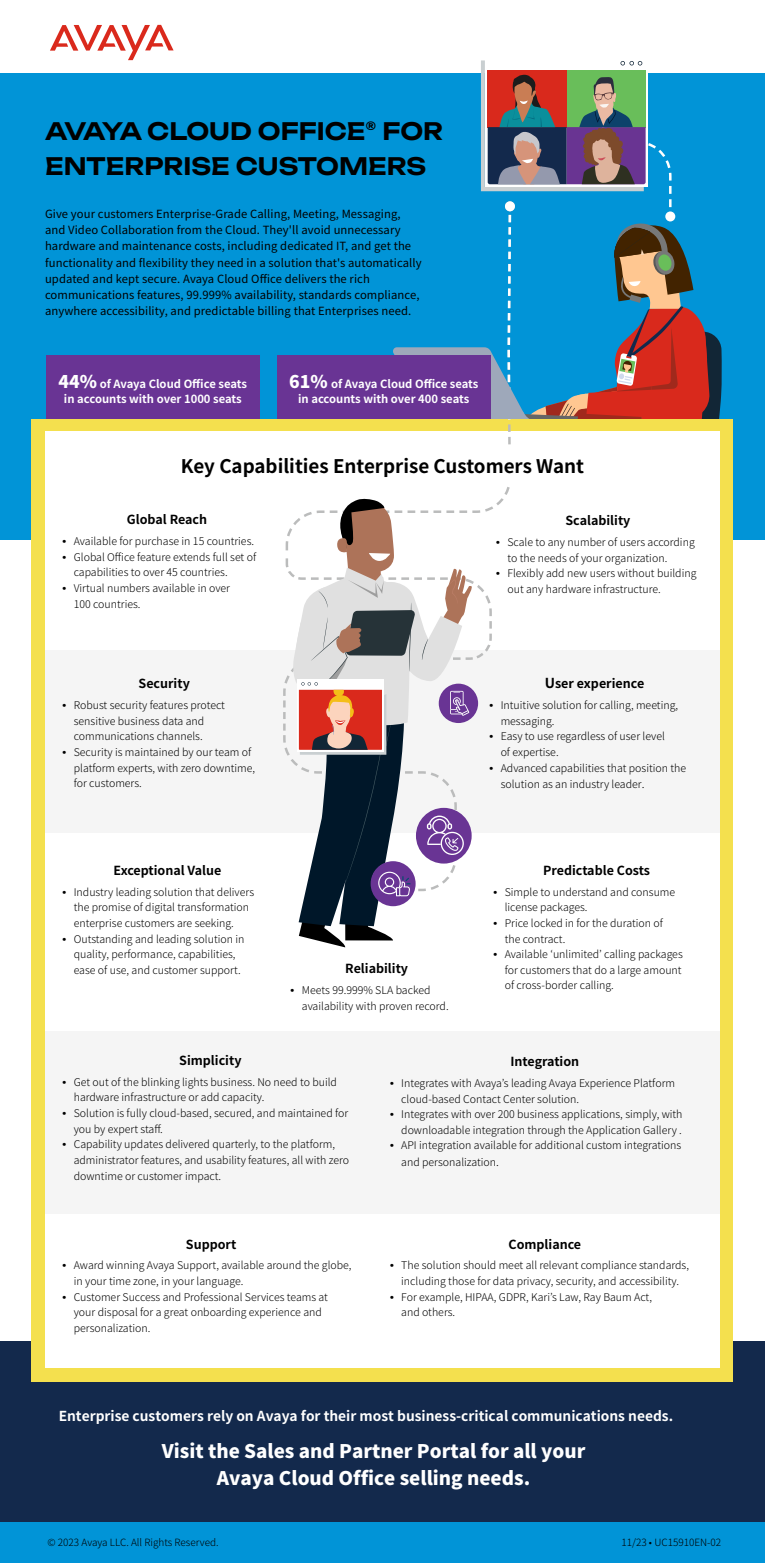
<style>
.page{position:relative;width:765px;height:1563px;background:#fff}
.page>*{position:absolute;margin:0;border:0;box-sizing:border-box;transform-origin:0 0}
.t1{font:600 23.75px/35.5px "Unbounded";color:#000}
.t2{font:900 18.75px/26.2px "Noto Sans JP";color:#fff;text-align:center}
.t3{font:700 18.75px "Noto Sans JP";color:#000}
.t4{font:700 13.75px "Noto Sans JP";color:#fff}
.t5{font:700 12.5px "Noto Sans JP";color:#000}
.t6{font:11.25px/16.2px "Noto Sans JP";letter-spacing:.01em;color:#000}
.t7{font:700 11.25px/15px "Noto Sans JP";color:#fff;text-align:center}
.t8{font:300 10.62px/15.6px "Noto Sans JP";color:#000}
.t9{font:300 10px "Noto Sans JP";color:#000}
.s1{font-weight:900;font-size:17.5px}
.s2{font-family:"Arial";font-weight:700}
.s3{font-size:13.75px}
.s4{font-size:11.25px}
</style>
<div class="page">
<div style="left:0;top:74px;width:765px;height:466px;background:#0194d7"></div>
<div style="left:0;top:1341px;width:765px;height:221px;background:#13294c"></div>
<div style="left:32px;top:419px;width:701px;height:962px;background:#f4e04e"></div>
<div style="left:45px;top:431px;width:675px;height:219px;background:#fff"></div>
<div style="left:45px;top:650px;width:675px;height:183px;background:#f5f5f5"></div>
<div style="left:45px;top:832px;width:675px;height:199px;background:#fff"></div>
<div style="left:45px;top:1031px;width:675px;height:183px;background:#f5f5f5"></div>
<div style="left:45px;top:1214px;width:675px;height:153px;background:#fff"></div>
<div style="left:0;top:1522px;width:765px;height:40px;background:#0194d7"></div>
<svg style="left:283px;top:487px;width:227px;height:460px"></svg>
<svg style="left:50px;top:25px;width:124px;height:35px"></svg>
<svg style="left:392px;top:60px;width:330px;height:385px"></svg>
<div style="left:46px;top:355px;width:213px;height:63px;background:#693494"></div>
<div style="left:277px;top:355px;width:214px;height:63px;background:#693494"></div>
<h1 class="t1" style="left:45px;top:111px;width:400px">AVAYA CLOUD OFFICE<sup>®</sup> FOR<br>ENTERPRISE CUSTOMERS</h1>
<p class="t6" style="left:45px;top:206px;width:378px">Give your customers Enterprise-Grade Calling, Meeting, Messaging, and Video Collaboration from the Cloud. They'll avoid unnecessary hardware and maintenance costs, including dedicated IT, and get the functionality and flexibility they need in a solution that's automatically updated and kept secure. Avaya Cloud Office delivers the rich communications features, 99.999% availability, standards compliance, anywhere accessibility, and predictable billing that Enterprises need.</p>
<p class="t7" style="left:59px;top:377px;width:190px"><span class="s1">44%</span> of Avaya Cloud Office seats in accounts with over 1000 seats</p>
<p class="t7" style="left:289px;top:377px;width:191px"><span class="s1">61%</span> of Avaya Cloud Office seats in accounts with over 400 seats</p>
<h2 class="t3" style="left:181px;top:455px;width:405px">Key Capabilities Enterprise Customers Want</h2>
<p class="t5" style="left:127px;top:513px;width:82px">Global Reach</p>
<p class="t8" style="left:63px;top:533px;width:193px"><span class="s2">•</span> Available for purchase in 15 countries.</p>
<p class="t8" style="left:74px;top:549px;width:184px;text-indent:-11px"><span class="s2">•</span> Global Office feature extends full set of capabilities to over 45 countries.</p>
<p class="t8" style="left:74px;top:580px;width:158px;text-indent:-11px"><span class="s2">•</span> Virtual numbers available in over<br>100 countries.</p>
<p class="t5" style="left:139px;top:677px;width:53px">Security</p>
<p class="t8" style="left:74px;top:697px;width:153px;text-indent:-11px"><span class="s2">•</span> Robust security features protect sensitive business data and communications channels.</p>
<p class="t8" style="left:74px;top:744px;width:183px;text-indent:-11px"><span class="s2">•</span> Security is maintained by our team of platform experts, with zero downtime, for customers.</p>
<p class="t5" style="left:114px;top:863px;width:109px">Exceptional Value</p>
<p class="t8" style="left:74px;top:884px;width:182px;text-indent:-11px"><span class="s2">•</span> Industry leading solution that delivers the promise of digital transformation enterprise customers are seeking.</p>
<p class="t8" style="left:74px;top:931px;width:172px;line-height:16px;text-indent:-11px"><span class="s2">•</span> Outstanding and leading solution in quality, performance, capabilities, ease of use, and customer support.</p>
<p class="t5" style="left:345px;top:961px;width:64px">Reliability</p>
<p class="t8" style="left:302px;top:982px;width:148px;line-height:16.2px;text-indent:-11px"><span class="s2">•</span> Meets 99.999% SLA backed availability with proven record.</p>
<p class="t5" style="left:565px;top:514px;width:66px">Scalability</p>
<p class="t8" style="left:508px;top:534px;width:189px;text-indent:-11px"><span class="s2">•</span> Scale to any number of users according to the needs of your organization.</p>
<p class="t8" style="left:508px;top:566px;width:191px;text-indent:-11px"><span class="s2">•</span> Flexibly add new users without building out any hardware infrastructure.</p>
<p class="t5" style="left:545px;top:677px;width:101px"><span class="s3">U</span>ser experience</p>
<p class="t8" style="left:501px;top:697px;width:179px;text-indent:-11px"><span class="s2">•</span> Intuitive solution for calling, meeting, messaging.</p>
<p class="t8" style="left:501px;top:729px;width:166px;text-indent:-11px"><span class="s2">•</span> Easy to use regardless of user level of expertise.</p>
<p class="t8" style="left:501px;top:760px;width:187px;line-height:16.2px;text-indent:-11px"><span class="s2">•</span> Advanced capabilities that position the solution as an industry leader<span class="s4">.</span></p>
<p class="t5" style="left:543px;top:863px;width:108px">Predictable Costs</p>
<p class="t8" style="left:505px;top:884px;width:172px;text-indent:-11px"><span class="s2">•</span> Simple to understand and consume license packages.</p>
<p class="t8" style="left:505px;top:915px;width:160px;text-indent:-11px"><span class="s2">•</span> Price locked in for the duration of the contract.</p>
<p class="t8" style="left:505px;top:946px;width:180px;text-align:justify;text-indent:-11px"><span class="s2">•</span> Available ‘unlimited’ calling packages for customers that do a large amount of cross-border calling.</p>
<p class="t5" style="left:179px;top:1053px;width:64px">Simplicity</p>
<p class="t8" style="left:74px;top:1074px;width:265px;text-indent:-11px"><span class="s2">•</span> Get out of the blinking lights business. No need to build hardware infrastructure or add capacity.</p>
<p class="t8" style="left:74px;top:1105px;width:276px;text-indent:-11px"><span class="s2">•</span> Solution is fully cloud-based, secured, and maintained for you by expert staff.</p>
<p class="t8" style="left:74px;top:1137px;width:277px;text-indent:-11px"><span class="s2">•</span> Capability updates delivered quarterly, to the platform, administrator features, and usability features, all with zero downtime or customer impact.</p>
<p class="t5" style="left:186px;top:1237px;width:52px">Support</p>
<p class="t8" style="left:74px;top:1257px;width:279px;text-indent:-11px"><span class="s2">•</span> Award winning Avaya Support, available around the globe, in your time zone, in your language.</p>
<p class="t8" style="left:74px;top:1289px;width:256px;text-indent:-11px"><span class="s2">•</span> Customer Success and Professional Services teams at your disposal for a great onboarding experience and personalization.</p>
<p class="t5" style="left:510px;top:1054px;width:70px">Integration</p>
<p class="t8" style="left:401px;top:1075px;width:275px;text-indent:-11px"><span class="s2">•</span> Integrates with Avaya’s leading Avaya Experience Platform cloud-based Contact Center solution.</p>
<p class="t8" style="left:390px;top:1106px;width:294px;text-align:right"><span class="s2">•</span> Integrates with over 200 business applications, simply, with downloadable integration through the Application Gallery .</p>
<p class="t8" style="left:401px;top:1137px;width:282px;line-height:16.2px;text-indent:-11px"><span class="s2">•</span> API integration available for additional custom integrations and personalization<span class="s4">.</span></p>
<p class="t5" style="left:508px;top:1237px;width:74px">Compliance</p>
<p class="t8" style="left:390px;top:1257px;width:301px;text-align:center"><span class="s2">•</span> The solution should meet all relevant compliance standards, including those for data privacy, security, and accessibility.</p>
<p class="t8" style="left:401px;top:1289px;width:252px;text-indent:-11px"><span class="s2">•</span> For example, HIPAA, GDPR, Kari’s Law, Ray Baum Act, and others.</p>
<p class="t4" style="left:59px;top:1408px;width:616px">Enterprise customers rely on Avaya for their most business-critical communications needs.</p>
<h2 class="t2" style="left:162px;top:1438px;width:425px">Visit the Sales and Partner Portal for all your<br>Avaya Cloud Office selling needs.</h2>
<p class="t9" style="left:48px;top:1536px;width:173px">© 2023 Avaya LLC. All Rights Reserved.</p>
<p class="t9" style="left:621px;top:1536px;width:101px">11/23 • UC15910EN-02</p>
</div>
